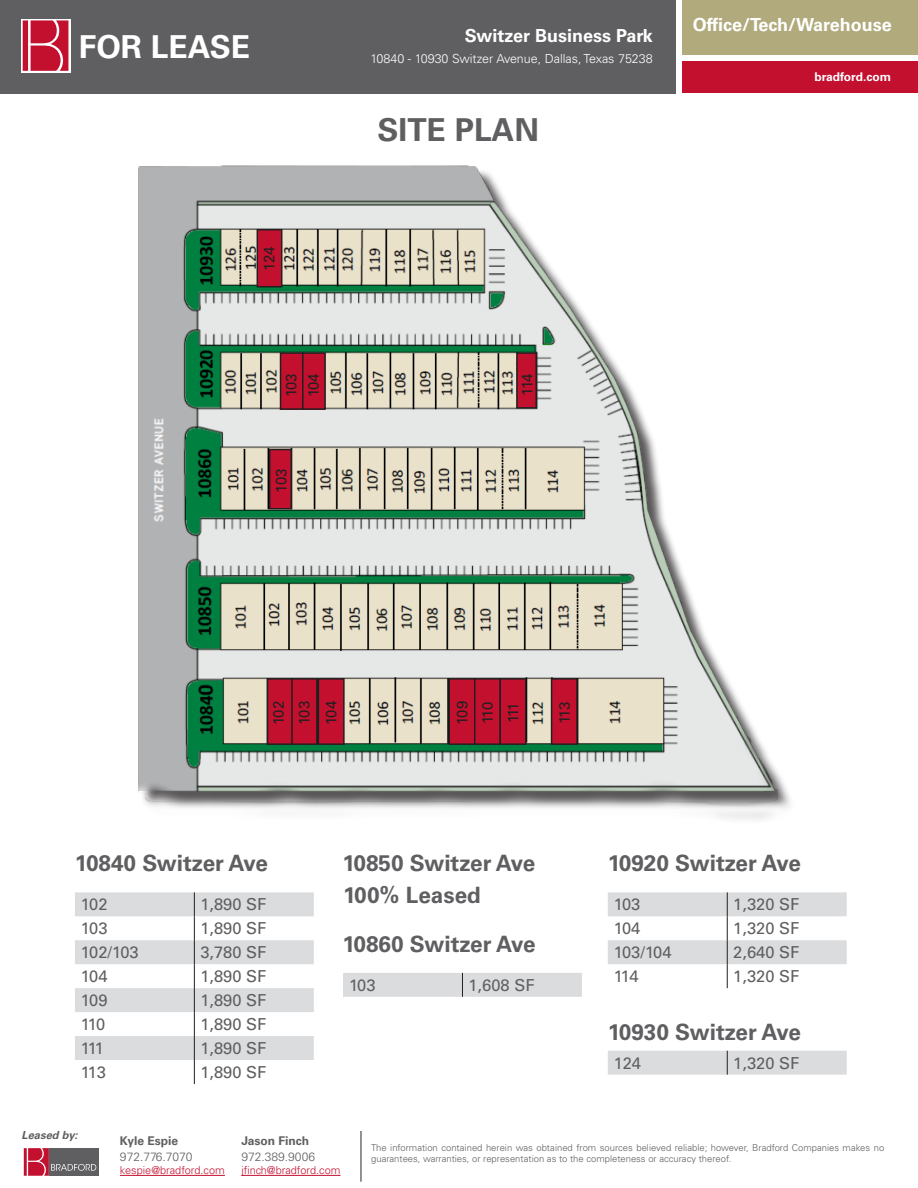
<style>
.page{position:relative;width:918px;height:1188px;background:#fff}
.page>*{position:absolute;margin:0;border:0;box-sizing:border-box;transform-origin:0 0}
.t1{font:700 31.65px "Univers LT Std";color:#5f5f62}
.t2{font:700 31.65px "Univers LT Std";color:#fff}
.t3{font:700 22.5px "Univers LT Std";color:#5f5f62}
.t4{font:700 18px "Univers LT Std";color:#fff}
.t5{font:16.5px "Univers LT Std";color:#5f5f62}
.t6{font:15px "Univers LT Std";letter-spacing:-.055em;color:#231f20}
.t7{font:300 12.45px "Univers LT Std";color:#fff}
.t8{font:300 12px "Univers LT Std";color:#5f5f62}
.t9{font:700 12px "Univers LT Std";color:#5f5f62}
.t10{font:700 12px "Univers LT Std";color:#fff}
.t11{font:italic 700 11.1px "Univers LT Std";color:#5f5f62}
.t12{font:300 10.95px "Univers LT Std";color:#c3102f}
.t13{font:300 9.45px/10.8px "Univers LT Std";color:#5f5f62}
</style>
<div class="page">
<img style="left:138px;top:165px;width:648px;height:655px">
<div style="left:682px;top:61px;width:236px;height:32px;background:#c3102f"></div>
<div style="left:0;top:0;width:676px;height:93px;background:#5f5f62"></div>
<div style="left:21px;top:19px;width:49px;height:54px;background:linear-gradient(to right,#fff,#fff)"></div>
<svg style="left:31px;top:20px;width:37px;height:51px;background:#c92a46"></svg>
<div style="left:23px;top:20px;width:5px;height:51px;background:#c3102f"></div>
<div style="left:682px;top:0;width:236px;height:54px;background:#b1aa7d"></div>
<hr style="left:120px;top:1175px;width:105px;height:1px;background:#c3102f">
<hr style="left:241px;top:1175px;width:100px;height:1px;background:#c3102f">
<hr style="left:360px;top:1131px;width:2px;height:51px;background:#5f5f62">
<hr style="left:24px;top:1148px;width:3px;height:28px;background:#c3102f">
<div style="left:49px;top:1148px;width:50px;height:28px;background:#5f5f62"></div>
<svg style="left:28px;top:1148px;width:68px;height:28px"></svg>
<div style="left:552px;top:679px;width:25px;height:65px;background:#c3102f"></div>
<div style="left:551px;top:678px;width:27px;height:67px;border:2px solid #231f20"></div>
<svg style="left:75px;top:892px;width:239px;height:192px"></svg>
<div style="left:608px;top:1051px;width:239px;height:24px;background:#dbdcde"></div>
<div style="left:270px;top:449px;width:21px;height:60px;background:#c3102f"></div>
<div style="left:269px;top:449px;width:23px;height:60px;border:2px solid #231f20"></div>
<div style="left:343px;top:973px;width:239px;height:24px;background:#dbdcde"></div>
<svg style="left:608px;top:892px;width:239px;height:96px"></svg>
<div style="left:517px;top:353px;width:19px;height:55px;background:#c3102f"></div>
<div style="left:516px;top:352px;width:21px;height:57px;border:2px solid #231f20"></div>
<div style="left:257px;top:230px;width:25px;height:57px;background:#c3102f"></div>
<div style="left:257px;top:229px;width:25px;height:58px;border:2px solid #231f20"></div>
<div style="left:449px;top:679px;width:26px;height:65px;background:#c3102f"></div>
<div style="left:448px;top:678px;width:28px;height:67px;border:2px solid #231f20"></div>
<div style="left:291px;top:679px;width:26px;height:65px;background:#c3102f"></div>
<div style="left:291px;top:678px;width:27px;height:67px;border:2px solid #231f20"></div>
<div style="left:475px;top:679px;width:25px;height:65px;background:#c3102f"></div>
<div style="left:474px;top:678px;width:27px;height:67px;border:2px solid #231f20"></div>
<div style="left:500px;top:679px;width:26px;height:65px;background:#c3102f"></div>
<div style="left:500px;top:678px;width:26px;height:67px;border:2px solid #231f20"></div>
<div style="left:281px;top:353px;width:22px;height:56px;background:#c3102f"></div>
<div style="left:280px;top:352px;width:24px;height:58px;border:2px solid #231f20"></div>
<div style="left:303px;top:353px;width:22px;height:56px;background:#c3102f"></div>
<div style="left:302px;top:352px;width:24px;height:58px;border:2px solid #231f20"></div>
<div style="left:318px;top:679px;width:26px;height:65px;background:#c3102f"></div>
<div style="left:318px;top:678px;width:27px;height:67px;border:2px solid #231f20"></div>
<div style="left:268px;top:679px;width:24px;height:65px;background:#c3102f"></div>
<div style="left:267px;top:678px;width:26px;height:67px;border:2px solid #231f20"></div>
<p class="t2" style="left:79px;top:29px;width:173px">FOR LEASE</p>
<p class="t4" style="left:465px;top:25px;width:189px">Switzer Business Park</p>
<p class="t7" style="left:370px;top:51px;width:284px">10840 - 10930 Switzer Avenue, Dallas, Texas 75238</p>
<p class="t1" style="left:377px;top:111px;width:163px">SITE PLAN</p>
<p class="t4" style="left:693px;top:14px;width:200px">Office/Tech/Warehouse</p>
<p class="t10" style="left:814px;top:70px;width:78px">bradford.com</p>
<p class="t6" style="left:260px;top:271px;width:26px;rotate:-90deg">124</p>
<p class="t6" style="left:282px;top:397px;width:26px;rotate:-90deg">103</p>
<p class="t6" style="left:305px;top:397px;width:26px;rotate:-90deg">104</p>
<p class="t6" style="left:272px;top:493px;width:26px;rotate:-90deg">103</p>
<p class="t6" style="left:518px;top:396px;width:24px;rotate:-90deg">114</p>
<p class="t6" style="left:270px;top:725px;width:26px;rotate:-90deg">102</p>
<p class="t6" style="left:322px;top:725px;width:26px;rotate:-90deg">104</p>
<p class="t6" style="left:295px;top:725px;width:26px;rotate:-90deg">103</p>
<p class="t6" style="left:453px;top:725px;width:26px;rotate:-90deg">109</p>
<p class="t6" style="left:479px;top:724px;width:24px;rotate:-90deg">110</p>
<p class="t6" style="left:504px;top:723px;width:22px;rotate:-90deg">111</p>
<p class="t6" style="left:556px;top:724px;width:24px;rotate:-90deg">113</p>
<p class="t3" style="left:75px;top:850px;width:195px">10840 Switzer Ave</p>
<p class="t5" style="left:81px;top:895px;width:28px">102</p>
<p class="t5" style="left:200px;top:895px;width:68px">1,890 SF</p>
<p class="t5" style="left:81px;top:919px;width:28px">103</p>
<p class="t5" style="left:200px;top:919px;width:68px">1,890 SF</p>
<p class="t5" style="left:81px;top:943px;width:59px">102/103</p>
<p class="t5" style="left:200px;top:943px;width:68px">3,780 SF</p>
<p class="t5" style="left:81px;top:967px;width:28px">104</p>
<p class="t5" style="left:200px;top:967px;width:68px">1,890 SF</p>
<p class="t5" style="left:81px;top:990px;width:28px">109</p>
<p class="t5" style="left:200px;top:990px;width:68px">1,890 SF</p>
<p class="t5" style="left:81px;top:1014px;width:26px">110</p>
<p class="t5" style="left:200px;top:1014px;width:68px">1,890 SF</p>
<p class="t5" style="left:81px;top:1038px;width:25px">111</p>
<p class="t5" style="left:200px;top:1038px;width:68px">1,890 SF</p>
<p class="t5" style="left:81px;top:1062px;width:27px">113</p>
<p class="t5" style="left:200px;top:1062px;width:68px">1,890 SF</p>
<p class="t3" style="left:342px;top:850px;width:195px">10850 Switzer Ave</p>
<p class="t3" style="left:343px;top:882px;width:139px">100% Leased</p>
<p class="t3" style="left:342px;top:931px;width:195px">10860 Switzer Ave</p>
<p class="t5" style="left:349px;top:975px;width:28px">103</p>
<p class="t5" style="left:468px;top:975px;width:68px">1,608 SF</p>
<p class="t3" style="left:608px;top:850px;width:195px">10920 Switzer Ave</p>
<p class="t5" style="left:614px;top:895px;width:28px">103</p>
<p class="t5" style="left:733px;top:895px;width:68px">1,320 SF</p>
<p class="t5" style="left:614px;top:919px;width:28px">104</p>
<p class="t5" style="left:733px;top:919px;width:68px">1,320 SF</p>
<p class="t5" style="left:614px;top:943px;width:59px">103/104</p>
<p class="t5" style="left:733px;top:943px;width:68px">2,640 SF</p>
<p class="t5" style="left:614px;top:967px;width:26px">114</p>
<p class="t5" style="left:733px;top:967px;width:68px">1,320 SF</p>
<p class="t3" style="left:608px;top:1019px;width:195px">10930 Switzer Ave</p>
<p class="t5" style="left:614px;top:1053px;width:29px">124</p>
<p class="t5" style="left:733px;top:1053px;width:68px">1,320 SF</p>
<p class="t11" style="left:22px;top:1129px;width:58px">Leased by:</p>
<p class="t9" style="left:120px;top:1134px;width:60px">Kyle Espie</p>
<p class="t8" style="left:120px;top:1150px;width:74px">972.776.7070</p>
<p class="t12" style="left:120px;top:1164px;width:106px">kespie@bradford.com</p>
<p class="t9" style="left:241px;top:1134px;width:69px">Jason Finch</p>
<p class="t8" style="left:241px;top:1150px;width:75px">972.389.9006</p>
<p class="t12" style="left:241px;top:1164px;width:101px">jfinch@bradford.com</p>
<p class="t13" style="left:371px;top:1142px;width:515px">The information contained herein was obtained from sources believed reliable; however, Bradford Companies makes no guarantees, warranties, or representation as to the completeness or accuracy thereof.</p>
</div>
